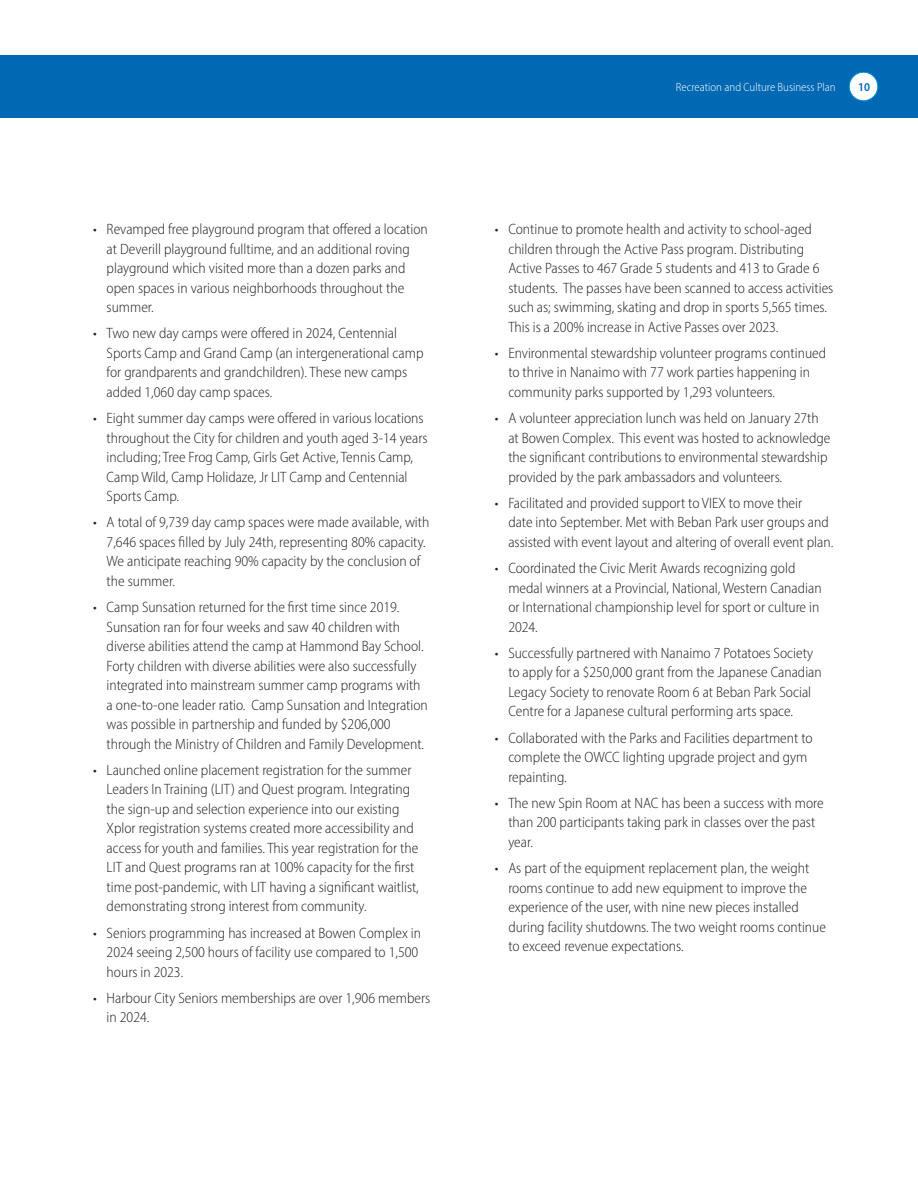
<style>
.page{position:relative;width:918px;height:1188px;background:#fff}
.page>*{position:absolute;margin:0;border:0;box-sizing:border-box;transform-origin:0 0}
.t1{font:300 semi-condensed 15px/19.5px "Myriad Pro";color:#231f20}
.t2{font:300 semi-condensed 12px "Myriad Pro";color:#fff}
.t3{font:600 semi-condensed 12px "Myriad Pro";color:#0168b3}
</style>
<div class="page">
<div style="left:0;top:55px;width:918px;height:62px;background:#0168b3"></div>
<div style="left:849px;top:72px;width:29px;height:29px;background:#fff;border-radius:50%"></div>
<div style="left:849px;top:72px;width:29px;height:29px;border:1px solid #0093d0;border-radius:50%"></div>
<p class="t1" style="left:107px;top:219px;width:323px;text-indent:-14px">• Revamped free playground program that offered a location at Deverill playground fulltime, and an additional roving playground which visited more than a dozen parks and open spaces in various neighborhoods throughout the summer.</p>
<p class="t1" style="left:107px;top:323px;width:318px;text-indent:-14px">• Two new day camps were offered in 2024, Centennial Sports Camp and Grand Camp (an intergenerational camp for grandparents and grandchildren). These new camps added 1,060 day camp spaces.</p>
<p class="t1" style="left:107px;top:408px;width:322px;text-indent:-14px">• Eight summer day camps were offered in various locations throughout the City for children and youth aged 3-14 years including; Tree Frog Camp, Girls Get Active, Tennis Camp, Camp Wild, Camp Holidaze, Jr LIT Camp and Centennial Sports Camp.</p>
<p class="t1" style="left:107px;top:512px;width:324px;text-indent:-14px">• A total of 9,739 day camp spaces were made available, with 7,646 spaces filled by July 24th, representing 80% capacity.<br>We anticipate reaching 90% capacity by the conclusion of the summer.</p>
<p class="t1" style="left:107px;top:597px;width:323px;text-indent:-14px">• Camp Sunsation returned for the first time since 2019.<br>Sunsation ran for four weeks and saw 40 children with diverse abilities attend the camp at Hammond Bay School.<br>Forty children with diverse abilities were also successfully integrated into mainstream summer camp programs with a one-to-one leader ratio. Camp Sunsation and Integration was possible in partnership and funded by $206,000 through the Ministry of Children and Family Development.</p>
<p class="t1" style="left:107px;top:760px;width:314px;text-indent:-14px">• Launched online placement registration for the summer Leaders In Training (LIT) and Quest program. Integrating the sign-up and selection experience into our existing Xplor registration systems created more accessibility and access for youth and families. This year registration for the LIT and Quest programs ran at 100% capacity for the first time post-pandemic, with LIT having a significant waitlist, demonstrating strong interest from community.</p>
<p class="t1" style="left:107px;top:923px;width:316px;text-indent:-14px">• Seniors programming has increased at Bowen Complex in<br>2024 seeing 2,500 hours of facility use compared to 1,500 hours in 2023.</p>
<p class="t1" style="left:107px;top:988px;width:325px;text-indent:-14px">• Harbour City Seniors memberships are over 1,906 members in 2024.</p>
<p class="t2" style="left:676px;top:79px;width:161px">Recreation and Culture Business Plan</p>
<p class="t3" style="left:858px;top:79px;width:13px">10</p>
<p class="t1" style="left:508px;top:219px;width:327px;text-indent:-14px">• Continue to promote health and activity to school-aged children through the Active Pass program. Distributing Active Passes to 467 Grade 5 students and 413 to Grade 6 students. The passes have been scanned to access activities such as; swimming, skating and drop in sports 5,565 times.<br>This is a 200% increase in Active Passes over 2023.</p>
<p class="t1" style="left:508px;top:343px;width:319px;text-indent:-14px">• Environmental stewardship volunteer programs continued to thrive in Nanaimo with 77 work parties happening in community parks supported by 1,293 volunteers.</p>
<p class="t1" style="left:508px;top:408px;width:323px;text-indent:-14px">• A volunteer appreciation lunch was held on January 27th at Bowen Complex. This event was hosted to acknowledge the significant contributions to environmental stewardship provided by the park ambassadors and volunteers.</p>
<p class="t1" style="left:508px;top:493px;width:327px;text-indent:-14px">• Facilitated and provided support to VIEX to move their<br>date into September. Met with Beban Park user groups and assisted with event layout and altering of overall event plan.</p>
<p class="t1" style="left:508px;top:558px;width:315px;text-indent:-14px">• Coordinated the Civic Merit Awards recognizing gold medal winners at a Provincial, National, Western Canadian or International championship level for sport or culture in 2024.</p>
<p class="t1" style="left:508px;top:643px;width:315px;text-indent:-14px">• Successfully partnered with Nanaimo 7 Potatoes Society to apply for a $250,000 grant from the Japanese Canadian Legacy Society to renovate Room 6 at Beban Park Social Centre for a Japanese cultural performing arts space.</p>
<p class="t1" style="left:508px;top:728px;width:306px;text-indent:-14px">• Collaborated with the Parks and Facilities department to complete the OWCC lighting upgrade project and gym repainting.</p>
<p class="t1" style="left:508px;top:793px;width:317px;text-indent:-14px">• The new Spin Room at NAC has been a success with more than 200 participants taking park in classes over the past year.</p>
<p class="t1" style="left:508px;top:858px;width:319px;text-indent:-14px">• As part of the equipment replacement plan, the weight rooms continue to add new equipment to improve the experience of the user, with nine new pieces installed during facility shutdowns. The two weight rooms continue to exceed revenue expectations.</p>
</div>
